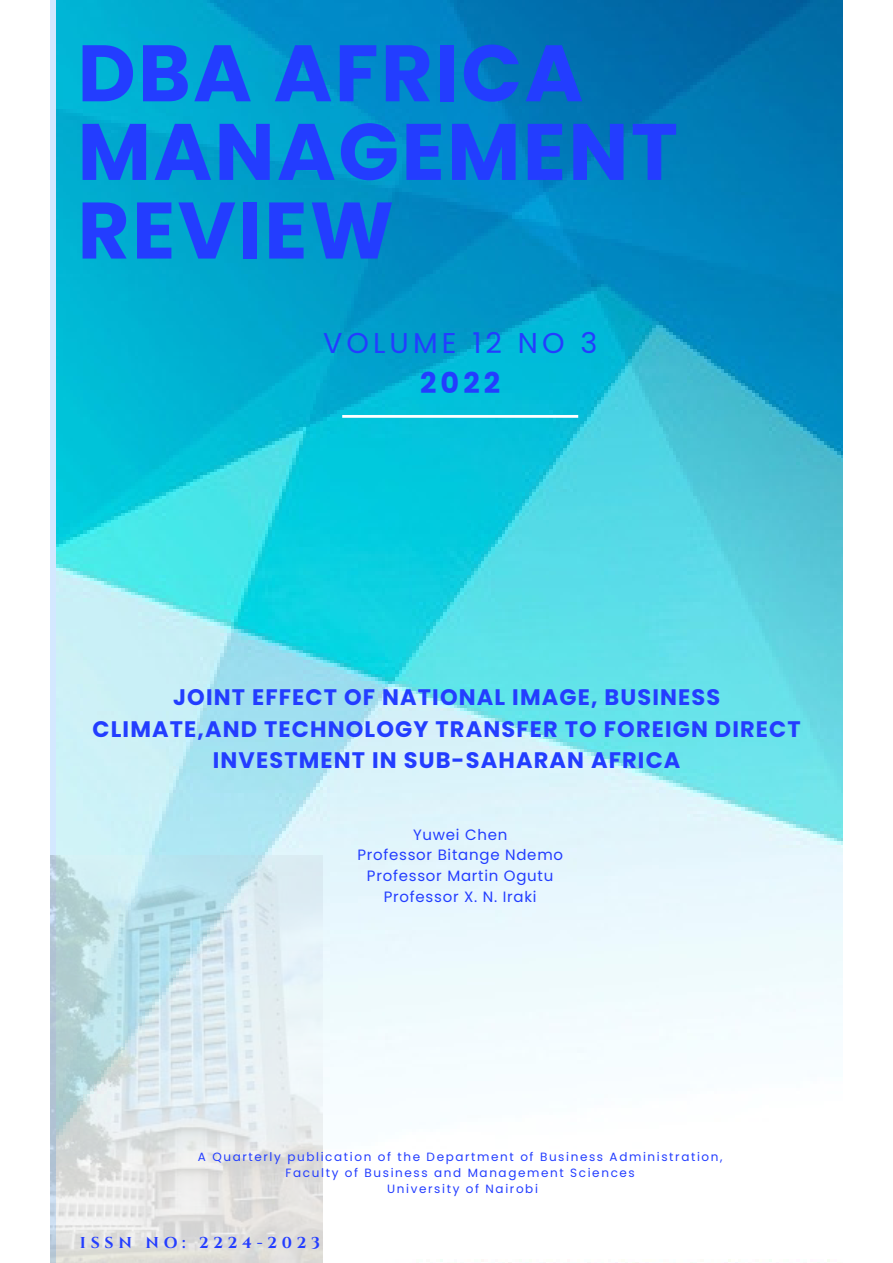
<style>
.page{position:relative;width:893px;height:1263px;background:#fff}
.page>*{position:absolute;margin:0;border:0;box-sizing:border-box;transform-origin:0 0}
.t1{font:700 79.95px/78.6px "Poppins";letter-spacing:.03em;color:#233dff}
.t2{font:28.65px "Poppins";letter-spacing:.14em;color:#233dff}
.t3{font:700 28.65px "Poppins";color:#233dff}
.t4{font:700 22.5px/31.5px "Poppins";letter-spacing:.05em;color:#233dff;text-align:center}
.t5{font:700 15.75px "Cinzel";letter-spacing:.3em;color:#233dff}
.t6{font:15px/20.9px "Poppins";letter-spacing:.05em;color:#233dff;text-align:center}
.t7{font:12px/16.4px "Poppins";letter-spacing:.135em;color:#233dff;text-align:center}
</style>
<div class="page">
<img style="left:57px;top:0;width:785px;height:1263px">
<img style="left:51px;top:855px;width:271px;height:408px">
<hr style="left:342px;top:415px;width:236px;height:3px;background:#fff">
<h1 class="t1" style="left:78px;top:34px;width:602px">DBA AFRICA<br>MANAGEMENT<br>REVIEW</h1>
<h2 class="t2" style="left:323px;top:323px;width:276px">VOLUME 12 NO 3</h2>
<h2 class="t3" style="left:420px;top:363px;width:81px">2022</h2>
<h3 class="t4" style="left:93px;top:682px;width:709px">JOINT EFFECT OF NATIONAL IMAGE, BUSINESS<br>CLIMATE,AND TECHNOLOGY TRANSFER TO FOREIGN DIRECT<br>INVESTMENT IN SUB-SAHARAN AFRICA</h3>
<p class="t6" style="left:357px;top:824px;width:207px">Yuwei Chen<br>Professor Bitange Ndemo<br>Professor Martin Ogutu<br>Professor X. N. Iraki</p>
<p class="t7" style="left:198px;top:1148px;width:526px">A Quarterly publication of the Department of Business Administration,<br>Faculty of Business and Management Sciences<br>University of Nairobi</p>
<h3 class="t5" style="left:80px;top:1232px;width:242px">ISSN NO: 2224-2023</h3>
</div>
